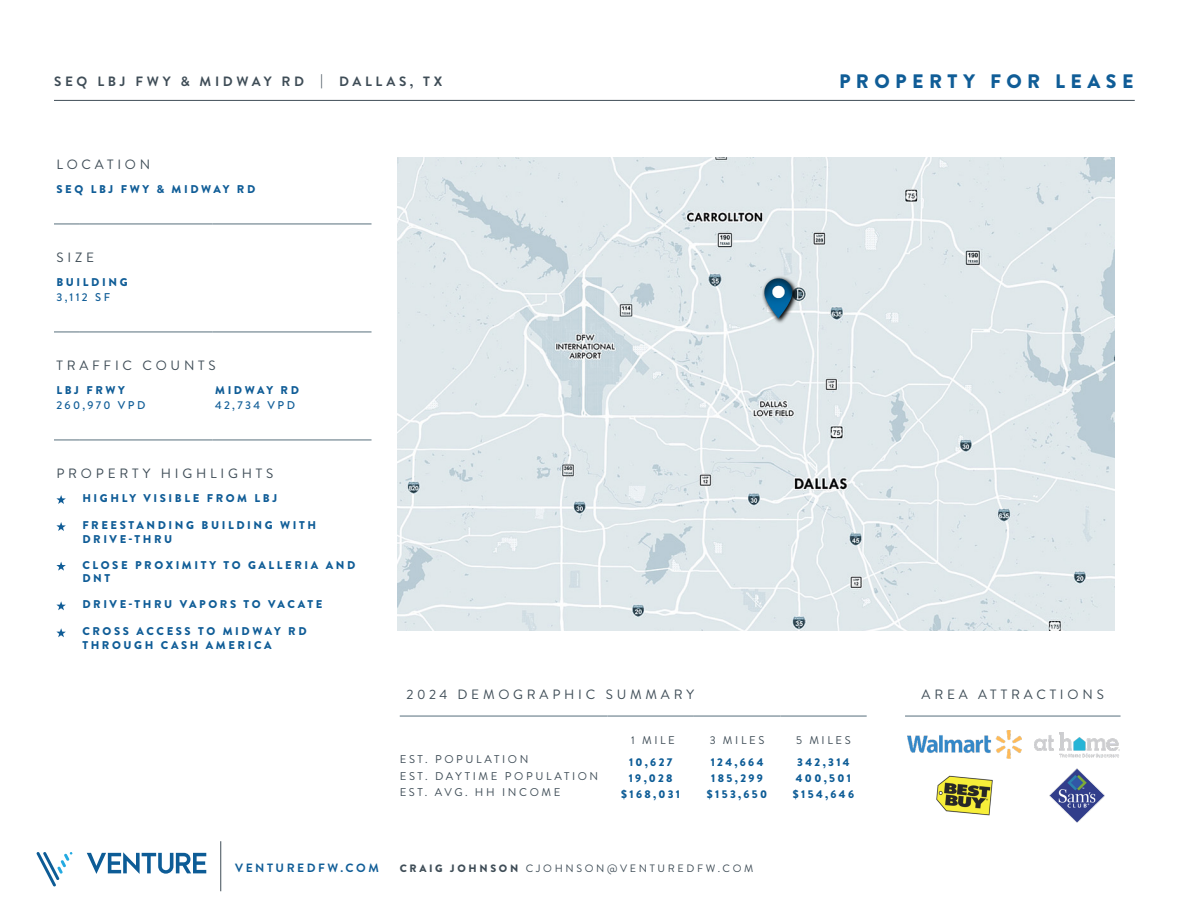
<style>
.page{position:relative;width:1188px;height:918px;background:#fff}
.page>*{position:absolute;margin:0;border:0;box-sizing:border-box;transform-origin:0 0}
.t1{font:900 19.5px "Brandon Grotesque";letter-spacing:.28em;color:#105d97}
.t2{font:13.5px "Brandon Grotesque";letter-spacing:.28em;color:#3f4d57}
.t3{font:700 13.5px "Brandon Grotesque";letter-spacing:.27em;color:#3f4d57}
.t4{font:700 12px "Brandon Grotesque";letter-spacing:.21em;color:#105d97}
.t5{font:900 11.25px/13.5px "Brandon Grotesque";letter-spacing:.23em;color:#105d97}
.t6{font:11.25px "Brandon Grotesque";letter-spacing:.23em;color:#3f4d57}
.t7{font:900 11.25px "Brandon Grotesque";letter-spacing:.21em;color:#0d5c96}
.t8{font:500 11.25px "Brandon Grotesque";letter-spacing:.21em;color:#105d97}
.t9{font:10.65px "Brandon Grotesque";letter-spacing:.25em;color:#3f4d57}
.s1{font-weight:900}
</style>
<div class="page">
<svg style="left:37px;top:852px;width:36px;height:34px"></svg>
<svg style="left:87px;top:852px;width:119px;height:22px"></svg>
<hr style="left:220px;top:841px;width:1px;height:50px;background:#3f4d57">
<hr style="left:54px;top:100px;width:1081px;height:1px;background:#3f4d57">
<hr style="left:400px;top:715px;width:208px;height:2px;background:#8f9fa8">
<hr style="left:608px;top:715px;width:86px;height:2px;background:#8f9fa8">
<hr style="left:694px;top:715px;width:86px;height:2px;background:#8f9fa8">
<hr style="left:780px;top:715px;width:87px;height:2px;background:#8f9fa8">
<hr style="left:905px;top:715px;width:216px;height:2px;background:#8f9fa8">
<img style="left:397px;top:158px;width:717px;height:473px">
<hr style="left:54px;top:223px;width:26px;height:2px;background:#8f9fa8">
<hr style="left:80px;top:223px;width:133px;height:2px;background:#8f9fa8">
<hr style="left:213px;top:223px;width:159px;height:2px;background:#8f9fa8">
<hr style="left:54px;top:439px;width:26px;height:2px;background:#8f9fa8">
<hr style="left:80px;top:439px;width:133px;height:2px;background:#8f9fa8">
<hr style="left:213px;top:439px;width:159px;height:2px;background:#8f9fa8">
<hr style="left:54px;top:331px;width:26px;height:2px;background:#8f9fa8">
<hr style="left:80px;top:331px;width:133px;height:2px;background:#8f9fa8">
<hr style="left:213px;top:331px;width:159px;height:2px;background:#8f9fa8">
<svg style="left:56px;top:495px;width:10px;height:9px"></svg>
<svg style="left:56px;top:522px;width:10px;height:9px"></svg>
<svg style="left:56px;top:562px;width:10px;height:9px"></svg>
<svg style="left:56px;top:601px;width:10px;height:9px"></svg>
<svg style="left:56px;top:628px;width:10px;height:9px"></svg>
<img style="left:759px;top:271px;width:41px;height:55px">
<img style="left:908px;top:731px;width:113px;height:28px">
<img style="left:936px;top:775px;width:57px;height:41px">
<img style="left:1050px;top:768px;width:54px;height:55px">
<img style="left:1034px;top:732px;width:86px;height:25px">
<p class="t3" style="left:54px;top:72px;width:390px">SEQ LBJ FWY &amp; MIDWAY RD | DALLAS, TX</p>
<p class="t2" style="left:56px;top:155px;width:95px">LOCATION</p>
<p class="t5" style="left:56px;top:183px;width:200px">SEQ LBJ FWY &amp; MIDWAY RD</p>
<p class="t2" style="left:56px;top:248px;width:39px">SIZE</p>
<p class="t5" style="left:56px;top:276px;width:73px">BUILDING</p>
<p class="t8" style="left:56px;top:289px;width:55px">3,112 SF</p>
<p class="t2" style="left:56px;top:356px;width:161px">TRAFFIC COUNTS</p>
<p class="t5" style="left:56px;top:384px;width:70px">LBJ FRWY</p>
<p class="t5" style="left:215px;top:384px;width:85px">MIDWAY RD</p>
<p class="t8" style="left:56px;top:397px;width:91px">260,970 VPD</p>
<p class="t8" style="left:215px;top:397px;width:81px">42,734 VPD</p>
<p class="t2" style="left:56px;top:464px;width:218px">PROPERTY HIGHLIGHTS</p>
<p class="t5" style="left:82px;top:492px;width:196px">HIGHLY VISIBLE FROM LBJ</p>
<p class="t5" style="left:82px;top:519px;width:235px">FREESTANDING BUILDING WITH<br>DRIVE-THRU</p>
<p class="t5" style="left:82px;top:558px;width:275px">CLOSE PROXIMITY TO GALLERIA AND<br>DNT</p>
<p class="t5" style="left:82px;top:598px;width:241px">DRIVE-THRU VAPORS TO VACATE</p>
<p class="t5" style="left:82px;top:625px;width:226px">CROSS ACCESS TO MIDWAY RD<br>THROUGH CASH AMERICA</p>
<p class="t1" style="left:839px;top:67px;width:296px">PROPERTY FOR LEASE</p>
<p class="t2" style="left:407px;top:685px;width:289px">2024 DEMOGRAPHIC SUMMARY</p>
<p class="t2" style="left:922px;top:685px;width:184px">AREA ATTRACTIONS</p>
<p class="t6" style="left:631px;top:732px;width:45px">1 MILE</p>
<p class="t6" style="left:710px;top:732px;width:56px">3 MILES</p>
<p class="t6" style="left:796px;top:732px;width:56px">5 MILES</p>
<p class="t6" style="left:400px;top:752px;width:130px">EST. POPULATION</p>
<p class="t7" style="left:629px;top:754px;width:45px">10,627</p>
<p class="t7" style="left:711px;top:754px;width:54px">124,664</p>
<p class="t7" style="left:797px;top:754px;width:54px">342,314</p>
<p class="t6" style="left:400px;top:768px;width:200px">EST. DAYTIME POPULATION</p>
<p class="t7" style="left:629px;top:770px;width:45px">19,028</p>
<p class="t7" style="left:711px;top:770px;width:53px">185,299</p>
<p class="t7" style="left:796px;top:770px;width:57px">400,501</p>
<p class="t6" style="left:400px;top:784px;width:162px">EST. AVG. HH INCOME</p>
<p class="t7" style="left:621px;top:786px;width:60px">$168,031</p>
<p class="t7" style="left:707px;top:786px;width:62px">$153,650</p>
<p class="t7" style="left:793px;top:786px;width:63px">$154,646</p>
<p class="t4" style="left:235px;top:860px;width:145px">VENTUREDFW.COM</p>
<p class="t9" style="left:400px;top:861px;width:355px"><span class="s1">CRAIG JOHNSON</span> CJOHNSON@VENTUREDFW.COM</p>
</div>
